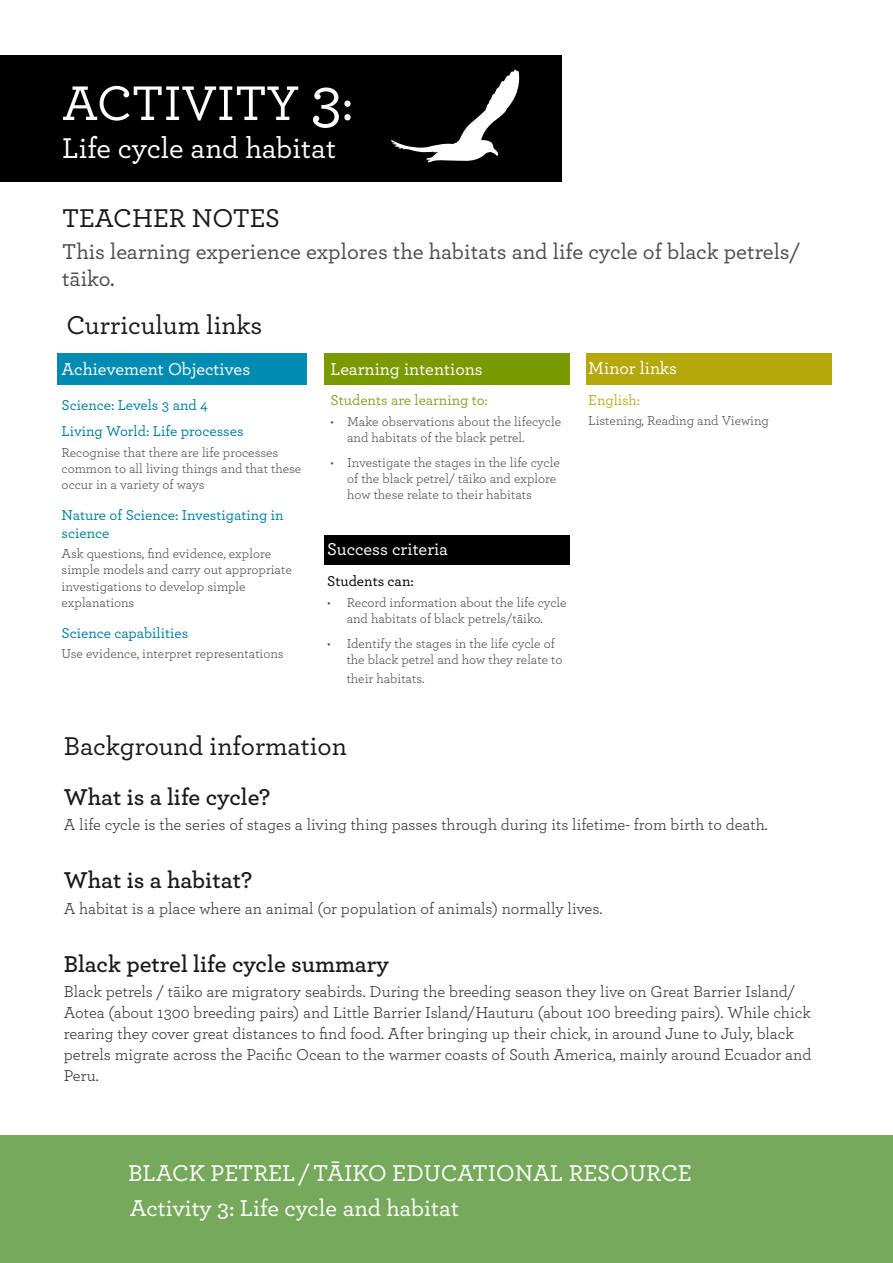
<style>
.page{position:relative;width:893px;height:1263px;background:#fff}
.page>*{position:absolute;margin:0;border:0;box-sizing:border-box;transform-origin:0 0}
.t1{font:500 51px "Archer";color:#fff}
.t2{font:500 30px "Archer";color:#fff}
.t3{font:500 27px "Archer";color:#1a1a1a}
.t4{font:500 24px "Archer";color:#fff}
.t5{font:600 24px "Archer";color:#1a1a1a}
.t6{font:500 22.5px/27px "Archer";color:#4d4d4d}
.t7{font:500 18px "Archer";color:#fff}
.t8{font:16.5px/21px "Archer";color:#333}
.t9{font:500 15px/26.5px "Archer";color:#0080a2}
.t10{font:500 15px "Archer";color:#88a32c}
.t11{font:500 15px "Archer";color:#000}
.t12{font:500 15px "Archer";letter-spacing:-.005em;color:#bcb124}
.t13{font:13.5px/16.2px "Archer";color:#4d4d4d}
.s1{font-size:63px}
.s2{font-weight:500;font-size:18px;color:#fff}
</style>
<div class="page">
<div style="left:0;top:1135px;width:893px;height:128px;background:#76a95c"></div>
<div style="left:324px;top:535px;width:245px;height:30px;background:#000"></div>
<div style="left:586px;top:353px;width:246px;height:31px;background:#b5a80c"></div>
<div style="left:324px;top:353px;width:245px;height:31px;background:#799a00"></div>
<div style="left:58px;top:353px;width:249px;height:31px;background:#008cb2"></div>
<div style="left:0;top:55px;width:562px;height:127px;background:#000"></div>
<svg style="left:391px;top:69px;width:129px;height:94px"></svg>
<h1 class="t1" style="left:62px;top:66px;width:293px">ACTIVITY <span class="s1">3</span>:</h1>
<h2 class="t2" style="left:62px;top:126px;width:275px">Life cycle and habitat</h2>
<h3 class="t3" style="left:62px;top:199px;width:219px">TEACHER NOTES</h3>
<h3 class="t6" style="left:62px;top:236px;width:740px">This learning experience explores the habitats and life cycle of black petrels/ tāiko.</h3>
<h3 class="t3" style="left:67px;top:306px;width:197px">Curriculum links</h3>
<h3 class="t7" style="left:62px;top:356px;width:190px">Achievement Objectives</h3>
<p class="t9" style="left:62px;top:391px;width:183px">Science: Levels 3 and 4<br>Living World: Life processes</p>
<p class="t13" style="left:62px;top:443px;width:241px">Recognise that there are life processes common to all living things and that these occur in a variety of ways</p>
<p class="t9" style="left:62px;top:505px;width:223px;line-height:18px">Nature of Science: Investigating in science</p>
<p class="t13" style="left:62px;top:545px;width:232px">Ask questions, find evidence, explore simple models and carry out appropriate investigations to develop simple explanations</p>
<p class="t9" style="left:62px;top:618px;width:128px">Science capabilities</p>
<p class="t13" style="left:62px;top:645px;width:224px">Use evidence, interpret representations</p>
<h3 class="t7" style="left:331px;top:356px;width:154px">Learning intentions</h3>
<p class="t10" style="left:331px;top:390px;width:159px">Students are learning to:</p>
<p class="t13" style="left:347px;top:413px;width:216px;text-indent:-16px">• Make observations about the lifecycle and habitats of the black petrel.</p>
<p class="t13" style="left:347px;top:453px;width:214px;text-indent:-16px">• Investigate the stages in the life cycle of the black petrel/ tāiko and explore how these relate to their habitats</p>
<h3 class="t7" style="left:327px;top:536px;width:122px">Success criteria</h3>
<p class="t11" style="left:327px;top:570px;width:88px">Students can:</p>
<p class="t13" style="left:327px;top:593px;width:241px;text-align:center">• Record information about the life cycle and habitats of black petrels/tāiko.</p>
<p class="t13" style="left:347px;top:634px;width:217px;text-indent:-19px">• Identify the stages in the life cycle of the black petrel and how they relate to</p>
<p class="t13" style="left:347px;top:670px;width:182px">their habitats. <span class="s2">Minor minor</span></p>
<h3 class="t7" style="left:588px;top:355px;width:90px">Minor links</h3>
<p class="t12" style="left:588px;top:389px;width:53px">English:</p>
<p class="t13" style="left:588px;top:412px;width:182px">Listening, Reading and Viewing</p>
<h3 class="t3" style="left:64px;top:726px;width:285px">Background information</h3>
<h3 class="t5" style="left:64px;top:779px;width:208px">What is a life cycle?</h3>
<p class="t8" style="left:64px;top:813px;width:706px">A life cycle is the series of stages a living thing passes through during its lifetime- from birth to death.</p>
<h3 class="t5" style="left:64px;top:862px;width:190px">What is a habitat?</h3>
<p class="t8" style="left:64px;top:897px;width:540px">A habitat is a place where an animal (or population of animals) normally lives.</p>
<h3 class="t5" style="left:64px;top:946px;width:327px">Black petrel life cycle summary</h3>
<p class="t8" style="left:64px;top:980px;width:749px">Black petrels / tāiko are migratory seabirds. During the breeding season they live on Great Barrier Island/ Aotea (about 1300 breeding pairs) and Little Barrier Island/Hauturu (about 100 breeding pairs). While chick rearing they cover great distances to find food. After bringing up their chick, in around June to July, black petrels migrate across the Pacific Ocean to the warmer coasts of South America, mainly around Ecuador and Peru.</p>
<h3 class="t4" style="left:128px;top:1156px;width:565px">BLACK PETREL / TĀIKO EDUCATIONAL RESOURCE</h3>
<h3 class="t4" style="left:130px;top:1191px;width:331px">Activity 3: Life cycle and habitat</h3>
</div>
